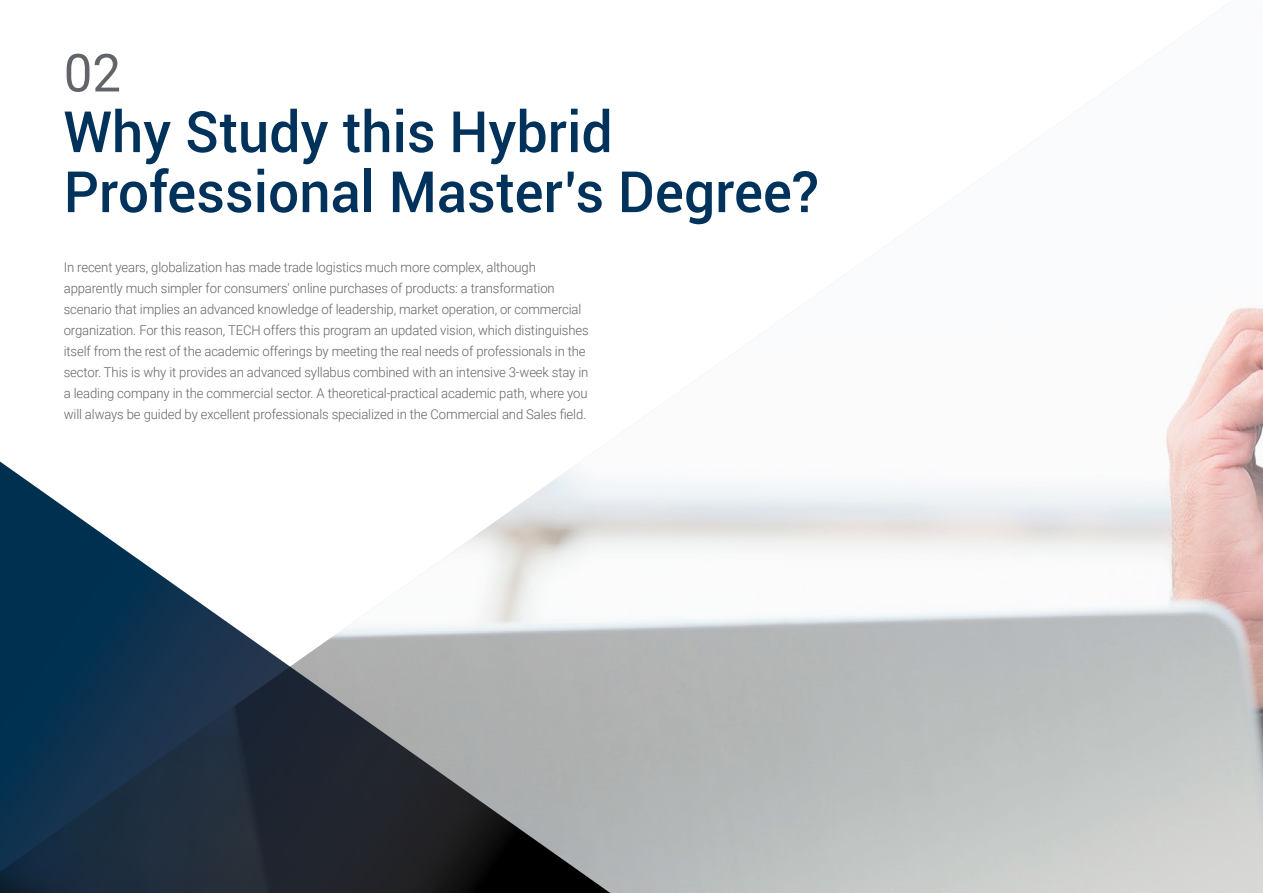
<style>
.page{position:relative;width:1263px;height:893px;background:#fff}
.page>*{position:absolute;margin:0;border:0;box-sizing:border-box;transform-origin:0 0}
.t1{font:500 57px/60px "Roboto";color:#00325b}
.t2{font:52.5px "Roboto";color:#61646a}
.t3{font:300 13.5px/21px "Roboto";letter-spacing:-.01em;color:#61646a}
</style>
<div class="page">
<img style="left:640px;top:19px;width:623px;height:874px">
<svg style="left:0;top:458px;width:640px;height:435px"></svg>
<h2 class="t2" style="left:64px;top:36px;width:59px">02</h2>
<h1 class="t1" style="left:64px;top:100px;width:756px">Why Study this Hybrid<br>Professional Master’s Degree?</h1>
<p class="t3" style="left:64px;top:256px;width:526px">In recent years, globalization has made trade logistics much more complex, although apparently much simpler for consumers' online purchases of products: a transformation scenario that implies an advanced knowledge of leadership, market operation, or commercial organization. For this reason, TECH offers this program an updated vision, which distinguishes itself from the rest of the academic offerings by meeting the real needs of professionals in the sector. This is why it provides an advanced syllabus combined with an intensive 3-week stay in a leading company in the commercial sector. A theoretical-practical academic path, where you will always be guided by excellent professionals specialized in the Commercial and Sales field.</p>
</div>
